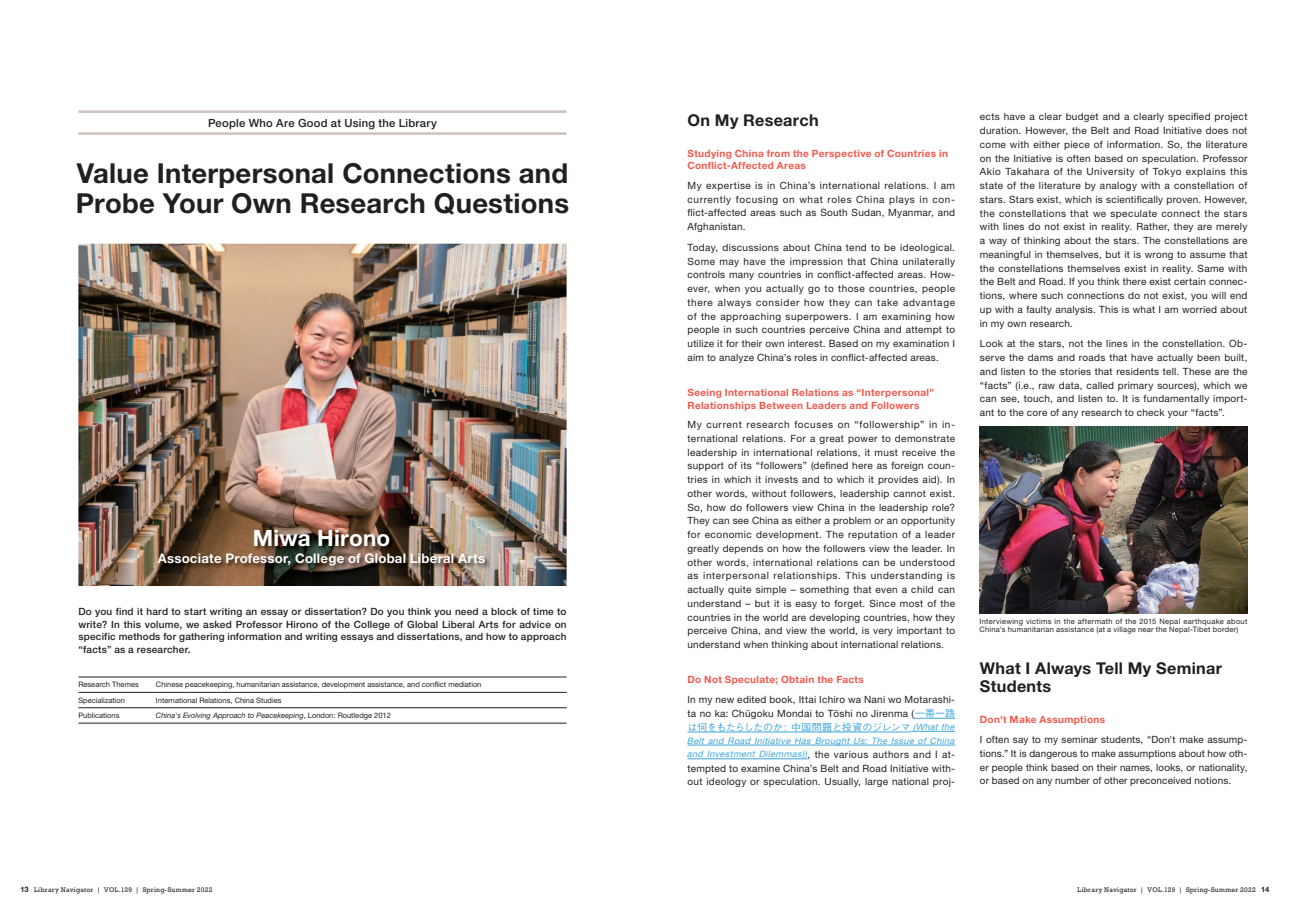
<style>
.page{position:relative;width:1290px;height:911px;background:#fff}
.page>*{position:absolute;margin:0;border:0;box-sizing:border-box;transform-origin:0 0}
.t1{font:700 27.5px/30px "Helvetica Neue LT Pro";letter-spacing:.01em;color:#231f20}
.t2{font:700 22.5px "Helvetica Neue LT Pro";letter-spacing:.01em;color:#fff}
.t3{font:700 16.25px/18.8px "Helvetica Neue LT Pro";letter-spacing:.015em;color:#231f20}
.t4{font:700 13.25px "Helvetica Neue LT Pro";letter-spacing:.015em;color:#fff}
.t5{font:500 11.25px "Helvetica Neue LT Pro";letter-spacing:.02em;color:#231f20}
.t6{font:10px/13.8px "Helvetica Neue LT Pro";letter-spacing:.025em;color:#231f20;text-align:justify}
.t7{font:500 10px/12.5px "Helvetica Neue LT Pro";letter-spacing:.02em;color:#231f20;text-align:justify}
.t8{font:700 10px/12.5px "Helvetica Neue LT Pro";letter-spacing:.03em;color:#f0594d}
.t9{font:500 10px "Gothic BBB Pro";letter-spacing:-.025em;color:#3ca5dc}
.t10{font:italic 8.88px "Helvetica Neue LT Pro";color:#3ca5dc}
.t11{font:7.5px "Helvetica Neue LT Pro";color:#231f20}
.t12{font:7.5px/8.8px "Helvetica Neue LT Pro";letter-spacing:.035em;color:#231f20}
.t13{font:italic 7.5px "Helvetica Neue LT Pro";color:#231f20}
.t14{font:6.25px "Rockwell";letter-spacing:.035em;color:#231f20}
.s1{font-style:normal}
.s2{font-family:"Gothic BBB Pro";font-weight:500;color:#3ca5dc}
.s3{font-family:"Helvetica Neue LT Pro";font-weight:400;font-style:italic;font-size:8.88px}
.s4{font-style:italic;font-size:8.88px;color:#3ca5dc}
.s5{font-family:"Helvetica Neue";font-weight:700;font-size:7.5px}
</style>
<div class="page">
<img style="left:78px;top:244px;width:488px;height:342px">
<hr style="left:78px;top:132px;width:488px;height:3px;background:#cdc1bc">
<hr style="left:78px;top:110px;width:488px;height:3px;background:#cdc1bc">
<hr style="left:78px;top:677px;width:78px;height:1px;background:#231f20">
<hr style="left:156px;top:677px;width:410px;height:1px;background:#231f20">
<hr style="left:78px;top:692px;width:78px;height:1px;background:#231f20">
<hr style="left:156px;top:692px;width:410px;height:1px;background:#231f20">
<hr style="left:78px;top:707px;width:78px;height:1px;background:#231f20">
<hr style="left:156px;top:707px;width:410px;height:1px;background:#231f20">
<hr style="left:78px;top:723px;width:78px;height:1px;background:#231f20">
<hr style="left:156px;top:723px;width:410px;height:1px;background:#231f20">
<hr style="left:914px;top:718px;width:41px;height:1px;background:#3ca5dc">
<hr style="left:687px;top:731px;width:223px;height:1px;background:#3ca5dc">
<hr style="left:910px;top:731px;width:45px;height:1px;background:#3ca5dc">
<hr style="left:687px;top:745px;width:268px;height:1px;background:#3ca5dc">
<hr style="left:687px;top:758px;width:121px;height:1px;background:#3ca5dc">
<img style="left:157px;top:529px;width:334px;height:43px">
<img style="left:979px;top:426px;width:268px;height:187px">
<p class="t5" style="left:208px;top:116px;width:230px">People Who Are Good at Using the Library</p>
<h1 class="t1" style="left:76px;top:157px;width:495px">Value Interpersonal Connections and<br>Probe Your Own Research Questions</h1>
<h2 class="t2" style="left:253px;top:524px;width:139px">Miwa Hirono</h2>
<h3 class="t4" style="left:158px;top:550px;width:329px">Associate Professor, College of Global Liberal Arts</h3>
<p class="t7" style="left:78px;top:605px;width:490px">Do you find it hard to start writing an essay or dissertation? Do you think you need a block of time to write? In this volume, we asked Professor Hirono of the College of Global Liberal Arts for advice on specific methods for gathering information and writing essays and dissertations, and how to approach “facts” as a researcher.</p>
<p class="t11" style="left:78px;top:680px;width:62px">Research Themes</p>
<p class="t11" style="left:156px;top:680px;width:327px">Chinese peacekeeping, humanitarian assistance, development assistance, and conflict mediation</p>
<p class="t11" style="left:78px;top:695px;width:48px">Specialization</p>
<p class="t11" style="left:156px;top:695px;width:127px">International Relations, China Studies</p>
<p class="t11" style="left:78px;top:711px;width:43px">Publications</p>
<p class="t13" style="left:156px;top:711px;width:236px">China's Evolving Approach to Peacekeeping<span class="s1">, London: Routledge 2012</span></p>
<h3 class="t3" style="left:687px;top:110px;width:133px">On My Research</h3>
<p class="t8" style="left:687px;top:147px;width:262px">Studying China from the Perspective of Countries in<br>Conflict-Affected Areas</p>
<p class="t6" style="left:687px;top:178px;width:269px">My expertise is in China’s international relations. I am currently focusing on what roles China plays in con&shy;flict-affected areas such as South Sudan, Myanmar, and Afghanistan.</p>
<p class="t6" style="left:687px;top:240px;width:269px">Today, discussions about China tend to be ideological.<br>Some may have the impression that China unilaterally controls many countries in conflict-affected areas. How&shy;ever, when you actually go to those countries, people there always consider how they can take advantage of the approaching superpowers. I am examining how people in such countries perceive China and attempt to utilize it for their own interest. Based on my examination I aim to analyze China’s roles in conflict-affected areas.</p>
<p class="t8" style="left:687px;top:386px;width:248px">Seeing International Relations as “Interpersonal”<br>Relationships Between Leaders and Followers</p>
<p class="t6" style="left:687px;top:417px;width:269px">My current research focuses on “followership” in in&shy;ternational relations. For a great power to demonstrate leadership in international relations, it must receive the support of its “followers” (defined here as foreign coun&shy;tries in which it invests and to which it provides aid). In other words, without followers, leadership cannot exist.<br>So, how do followers view China in the leadership role?<br>They can see China as either a problem or an opportunity for economic development. The reputation of a leader greatly depends on how the followers view the leader. In other words, international relations can be understood as interpersonal relationships. This understanding is actually quite simple – something that even a child can understand – but it is easy to forget. Since most of the countries in the world are developing countries, how they perceive China, and view the world, is very important to understand when thinking about international relations.</p>
<p class="t8" style="left:687px;top:673px;width:178px">Do Not Speculate; Obtain the Facts</p>
<p class="t6" style="left:687px;top:692px;width:269px">In my new edited book, Ittai Ichiro wa Nani wo Motarashi&shy;ta no ka: Chūgoku Mondai to Tōshi no Jirenma (<span class="s2">一帯一路</span></p>
<p class="t9" style="left:687px;top:718px;width:271px">は何をもたらしたのか: 中国問題と投資のジレンマ <span class="s3">(What the</span></p>
<p class="t10" style="left:687px;top:735px;width:271px">Belt and Road Initiative Has Brought Us: The Issue of China</p>
<p class="t6" style="left:687px;top:747px;width:270px"><span class="s4">and Investment Dilemmas))</span>, the various authors and I at&shy;tempted to examine China’s Belt and Road Initiative with&shy;out ideology or speculation. Usually, large national proj-</p>
<p class="t6" style="left:980px;top:110px;width:269px">ects have a clear budget and a clearly specified project duration. However, the Belt and Road Initiative does not come with either piece of information. So, the literature on the Initiative is often based on speculation. Professor Akio Takahara of the University of Tokyo explains this state of the literature by analogy with a constellation of stars. Stars exist, which is scientifically proven. However, the constellations that we speculate connect the stars with lines do not exist in reality. Rather, they are merely a way of thinking about the stars. The constellations are meaningful in themselves, but it is wrong to assume that the constellations themselves exist in reality. Same with the Belt and Road. If you think there exist certain connec&shy;tions, where such connections do not exist, you will end up with a faulty analysis. This is what I am worried about in my own research.</p>
<p class="t6" style="left:980px;top:337px;width:269px">Look at the stars, not the lines in the constellation. Ob&shy;serve the dams and roads that have actually been built, and listen to the stories that residents tell. These are the “facts” (i.e., raw data, called primary sources), which we can see, touch, and listen to. It is fundamentally import&shy;ant to the core of any research to check your “facts”.</p>
<p class="t12" style="left:979px;top:616px;width:269px">Interviewing victims in the aftermath of the 2015 Nepal earthquake about<br>China’s humanitarian assistance (at a village near the Nepal-Tibet border)</p>
<h3 class="t3" style="left:980px;top:658px;width:244px">What I Always Tell My Seminar<br>Students</h3>
<p class="t8" style="left:980px;top:713px;width:127px">Don’t Make Assumptions</p>
<p class="t6" style="left:980px;top:732px;width:269px">I often say to my seminar students, “Don't make assump&shy;tions.” It is dangerous to make assumptions about how oth&shy;er people think based on their names, looks, or nationality, or based on any number of other preconceived notions.</p>
<p class="t14" style="left:21px;top:886px;width:193px"><span class="s5">13</span> Library Navigator | VOL.129 | Spring-Summer 2022</p>
<p class="t14" style="left:1077px;top:886px;width:193px">Library Navigator | VOL.129 | Spring-Summer 2022 <span class="s5">14</span></p>
</div>
